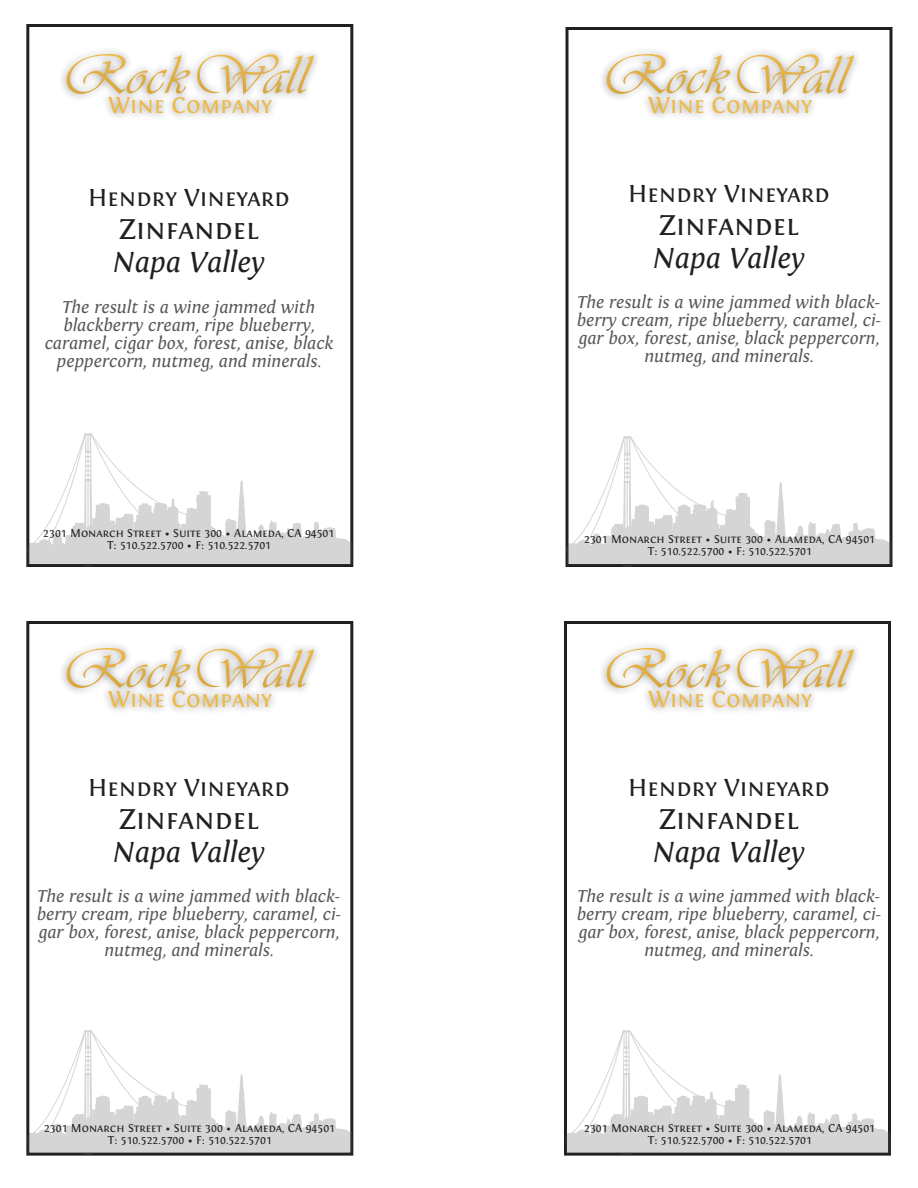
<style>
.page{position:relative;width:918px;height:1188px;background:#fff}
.page>*{position:absolute;margin:0;border:0;box-sizing:border-box;transform-origin:0 0}
.t1{font:italic 30px "Fontin";color:#231f20}
.t2{font:30px "Fontin Small Caps";color:#231f20}
.t3{font:25.5px "Fontin Small Caps";color:#231f20}
.t4{font:24px "Fontin Small Caps";color:#edb947}
.t5{font:italic 18px/18px "Fontin";color:#57585a;text-align:center}
.t6{font:12px "Fontin Small Caps";color:#231f20}
.s1{font-family:"Fontin"}
</style>
<div class="page">
<div style="left:26px;top:24px;width:327px;height:543px;border:3px solid #231f20"></div>
<svg style="left:26px;top:433px;width:327px;height:134px"></svg>
<div style="left:599px;top:46px;width:262px;height:56px;background:#231f20;opacity:.5"></div>
<svg style="left:607px;top:54px;width:123px;height:40px"></svg>
<svg style="left:737px;top:54px;width:117px;height:41px"></svg>
<div style="left:641px;top:90px;width:178px;height:32px;background:#231f20;opacity:.5"></div>
<div style="left:59px;top:46px;width:262px;height:56px;background:#231f20;opacity:.5"></div>
<svg style="left:67px;top:54px;width:123px;height:40px"></svg>
<svg style="left:197px;top:54px;width:117px;height:41px"></svg>
<div style="left:101px;top:90px;width:178px;height:32px;background:#231f20;opacity:.5"></div>
<div style="left:599px;top:640px;width:262px;height:56px;background:#231f20;opacity:.5"></div>
<svg style="left:607px;top:648px;width:123px;height:40px"></svg>
<svg style="left:737px;top:648px;width:117px;height:41px"></svg>
<div style="left:641px;top:684px;width:178px;height:32px;background:#231f20;opacity:.5"></div>
<div style="left:59px;top:640px;width:262px;height:56px;background:#231f20;opacity:.5"></div>
<svg style="left:67px;top:648px;width:123px;height:40px"></svg>
<svg style="left:197px;top:648px;width:117px;height:41px"></svg>
<div style="left:101px;top:684px;width:178px;height:32px;background:#231f20;opacity:.5"></div>
<div style="left:566px;top:27px;width:326px;height:540px;border:3px solid #231f20"></div>
<svg style="left:565px;top:436px;width:327px;height:131px"></svg>
<div style="left:26px;top:621px;width:327px;height:535px;border:3px solid #231f20"></div>
<svg style="left:26px;top:1030px;width:327px;height:126px"></svg>
<div style="left:564px;top:621px;width:327px;height:535px;border:3px solid #231f20"></div>
<svg style="left:565px;top:1030px;width:326px;height:126px"></svg>
<p class="t4" style="left:108px;top:92px;width:165px">Wine Company</p>
<p class="t4" style="left:648px;top:92px;width:165px">Wine Company</p>
<p class="t3" style="left:88px;top:183px;width:203px">Hendry Vineyard</p>
<p class="t2" style="left:119px;top:212px;width:141px">Zinfandel</p>
<p class="t1" style="left:113px;top:246px;width:153px">Napa Valley</p>
<p class="t5" style="left:45px;top:298px;width:290px">The result is a wine jammed with blackberry cream, ripe blueberry, caramel, cigar box, forest, anise, black peppercorn, nutmeg, and minerals.</p>
<p class="t3" style="left:628px;top:179px;width:203px">Hendry Vineyard</p>
<p class="t2" style="left:659px;top:208px;width:141px">Zinfandel</p>
<p class="t1" style="left:653px;top:241px;width:153px">Napa Valley</p>
<p class="t5" style="left:577px;top:294px;width:306px">The result is a wine jammed with black&shy;berry cream, ripe blueberry, caramel, ci&shy;gar box, forest, anise, black peppercorn, nutmeg, and minerals.</p>
<p class="t6" style="left:43px;top:527px;width:293px">2301 Monarch Street <span class="s1">•</span> Suite 300 <span class="s1">•</span> Alameda, CA 94501</p>
<p class="t6" style="left:107px;top:539px;width:166px">T: 510.522.5700 <span class="s1">•</span> F: 510.522.5701</p>
<p class="t6" style="left:584px;top:532px;width:293px">2301 Monarch Street <span class="s1">•</span> Suite 300 <span class="s1">•</span> Alameda, CA 94501</p>
<p class="t6" style="left:648px;top:544px;width:166px">T: 510.522.5700 <span class="s1">•</span> F: 510.522.5701</p>
<p class="t4" style="left:108px;top:686px;width:165px">Wine Company</p>
<p class="t4" style="left:648px;top:686px;width:165px">Wine Company</p>
<p class="t3" style="left:88px;top:773px;width:203px">Hendry Vineyard</p>
<p class="t2" style="left:119px;top:802px;width:141px">Zinfandel</p>
<p class="t1" style="left:113px;top:835px;width:153px">Napa Valley</p>
<p class="t5" style="left:37px;top:888px;width:306px">The result is a wine jammed with black&shy;berry cream, ripe blueberry, caramel, ci&shy;gar box, forest, anise, black peppercorn, nutmeg, and minerals.</p>
<p class="t3" style="left:628px;top:773px;width:203px">Hendry Vineyard</p>
<p class="t2" style="left:659px;top:802px;width:141px">Zinfandel</p>
<p class="t1" style="left:653px;top:835px;width:153px">Napa Valley</p>
<p class="t5" style="left:577px;top:888px;width:306px">The result is a wine jammed with black&shy;berry cream, ripe blueberry, caramel, ci&shy;gar box, forest, anise, black peppercorn, nutmeg, and minerals.</p>
<p class="t6" style="left:44px;top:1122px;width:293px">2301 Monarch Street <span class="s1">•</span> Suite 300 <span class="s1">•</span> Alameda, CA 94501</p>
<p class="t6" style="left:108px;top:1134px;width:166px">T: 510.522.5700 <span class="s1">•</span> F: 510.522.5701</p>
<p class="t6" style="left:584px;top:1122px;width:293px">2301 Monarch Street <span class="s1">•</span> Suite 300 <span class="s1">•</span> Alameda, CA 94501</p>
<p class="t6" style="left:648px;top:1134px;width:166px">T: 510.522.5700 <span class="s1">•</span> F: 510.522.5701</p>
</div>
